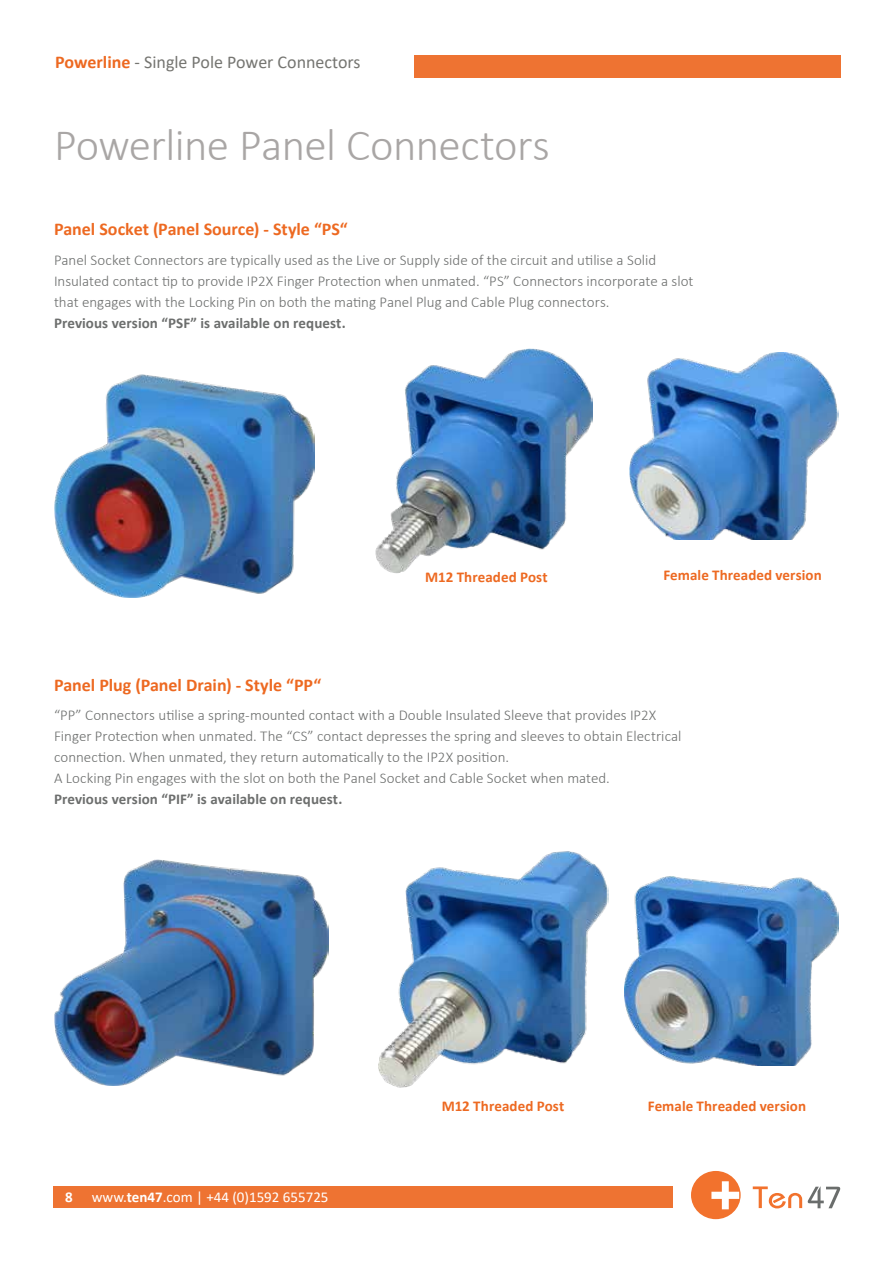
<style>
.page{position:relative;width:893px;height:1263px;background:#fff}
.page>*{position:absolute;margin:0;border:0;box-sizing:border-box;transform-origin:0 0}
.t1{font:300 45px "Calibri";letter-spacing:-.015em;color:#a9a6a5}
.t2{font:700 18px "Calibri";letter-spacing:-.005em;color:#ed6921}
.t3{font:18px "Calibri";color:#757571}
.t4{font:300 15px/21px "Calibri";color:#6c6e6d}
.t5{font:700 15px "Calibri";letter-spacing:.005em;color:#6c6e6d}
.t6{font:700 15px "Calibri";letter-spacing:.005em;color:#ed6921}
.t7{font:15px "Calibri";color:#fff}
.t8{font:700 15px "Calibri";color:#fff}
.s1{font-weight:700;color:#ed6921}
.s2{font-weight:700}
</style>
<div class="page">
<div style="left:53px;top:1187px;width:619px;height:21px;background:#ee7332"></div>
<svg style="left:753px;top:1186px;width:49px;height:22px"></svg>
<div style="left:691px;top:1171px;width:50px;height:48px;background:#f2722d;border-radius:50%"></div>
<svg style="left:711px;top:1181px;width:28px;height:28px"></svg>
<svg style="left:808px;top:1186px;width:32px;height:22px"></svg>
<img style="left:54px;top:374px;width:260px;height:223px">
<img style="left:375px;top:349px;width:218px;height:224px">
<img style="left:629px;top:353px;width:210px;height:186px">
<img style="left:54px;top:860px;width:274px;height:225px">
<img style="left:378px;top:851px;width:230px;height:237px">
<img style="left:624px;top:876px;width:215px;height:189px">
<div style="left:414px;top:55px;width:426px;height:22px;background:#ee7332"></div>
<p class="t3" style="left:55px;top:50px;width:307px"><span class="s1">Powerline</span> - Single Pole Power Connectors</p>
<h1 class="t1" style="left:54px;top:117px;width:497px">Powerline Panel Connectors</h1>
<p class="t2" style="left:54px;top:217px;width:295px">Panel Socket (Panel Source) - Style “PS“</p>
<p class="t4" style="left:54px;top:249px;width:641px">Panel Socket Connectors are typically used as the Live or Supply side of the circuit and utilise a Solid<br>Insulated contact tip to provide IP2X Finger Protection when unmated. “PS” Connectors incorporate a slot that engages with the Locking Pin on both the mating Panel Plug and Cable Plug connectors.</p>
<p class="t5" style="left:54px;top:312px;width:293px">Previous version “PSF” is available on request.</p>
<p class="t2" style="left:54px;top:672px;width:269px">Panel Plug (Panel Drain) - Style “PP“</p>
<p class="t6" style="left:425px;top:566px;width:124px">M12 Threaded Post</p>
<p class="t6" style="left:663px;top:564px;width:160px">Female Threaded version</p>
<p class="t4" style="left:54px;top:704px;width:629px">“PP” Connectors utilise a spring-mounted contact with a Double Insulated Sleeve that provides IP2X Finger Protection when unmated. The “CS” contact depresses the spring and sleeves to obtain Electrical connection. When unmated, they return automatically to the IP2X position.<br>A Locking Pin engages with the slot on both the Panel Socket and Cable Socket when mated.</p>
<p class="t5" style="left:54px;top:788px;width:290px">Previous version “PIF” is available on request.</p>
<p class="t8" style="left:65px;top:1186px;width:9px">8</p>
<p class="t7" style="left:92px;top:1187px;width:238px">www.<span class="s2">ten47</span>.com | +44 (0)1592 655725</p>
<p class="t6" style="left:442px;top:1095px;width:124px">M12 Threaded Post</p>
<p class="t6" style="left:648px;top:1095px;width:160px">Female Threaded version</p>
</div>
